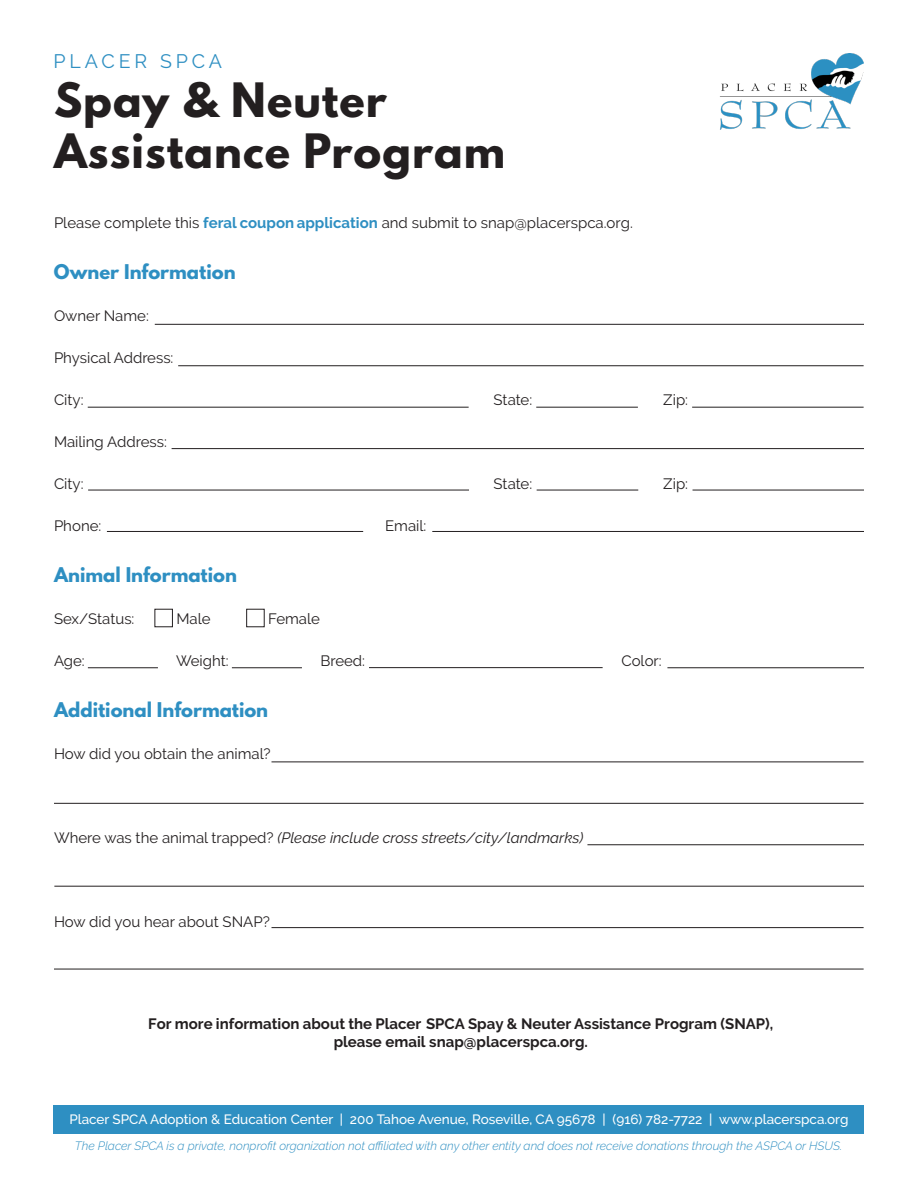
<style>
.page{position:relative;width:918px;height:1188px;background:#fff}
.page>*{position:absolute;margin:0;border:0;box-sizing:border-box;transform-origin:0 0}
.t1{font:700 42px/50.4px "League Spartan";letter-spacing:.025em;color:#231f20}
.t2{font:19.5px "Raleway";letter-spacing:.2em;color:#2e8fc2}
.t3{font:700 18px "League Spartan";color:#2e8fc2}
.t4{font:15px "Raleway";color:#231f20}
.t5{font:700 15px/18px "Raleway";color:#231f20;text-align:center}
.t6{font:italic 15px "Raleway";color:#231f20}
.t7{font:500 13.5px "Raleway";color:#fff}
.t8{font:italic 300 12px "Raleway";color:#2e8fc2}
.s1{font-weight:700;color:#2e8fc2}
.s2{font-style:normal}
</style>
<div class="page">
<div style="left:53px;top:1105px;width:811px;height:29px;background:#2e8fc2"></div>
<img style="left:719px;top:54px;width:145px;height:76px">
<hr style="left:155px;top:324px;width:709px;height:1px;background:#231f20">
<hr style="left:178px;top:365px;width:686px;height:1px;background:#231f20">
<hr style="left:88px;top:407px;width:381px;height:1px;background:#231f20">
<hr style="left:536px;top:407px;width:102px;height:1px;background:#231f20">
<hr style="left:692px;top:407px;width:172px;height:1px;background:#231f20">
<hr style="left:107px;top:531px;width:256px;height:1px;background:#231f20">
<hr style="left:432px;top:531px;width:432px;height:1px;background:#231f20">
<div style="left:154px;top:609px;width:19px;height:18px;border:1px solid #231f20"></div>
<div style="left:246px;top:609px;width:19px;height:18px;border:1px solid #231f20"></div>
<hr style="left:88px;top:667px;width:70px;height:1px;background:#231f20">
<hr style="left:232px;top:667px;width:70px;height:1px;background:#231f20">
<hr style="left:369px;top:667px;width:234px;height:1px;background:#231f20">
<hr style="left:667px;top:667px;width:197px;height:1px;background:#231f20">
<hr style="left:172px;top:448px;width:692px;height:1px;background:#231f20">
<hr style="left:88px;top:490px;width:381px;height:1px;background:#231f20">
<hr style="left:537px;top:490px;width:101px;height:1px;background:#231f20">
<hr style="left:693px;top:490px;width:171px;height:1px;background:#231f20">
<hr style="left:272px;top:762px;width:592px;height:1px;background:#231f20">
<hr style="left:54px;top:803px;width:810px;height:1px;background:#231f20">
<hr style="left:587px;top:844px;width:277px;height:1px;background:#231f20">
<hr style="left:54px;top:886px;width:810px;height:1px;background:#231f20">
<hr style="left:272px;top:927px;width:592px;height:1px;background:#231f20">
<hr style="left:54px;top:969px;width:810px;height:1px;background:#231f20">
<p class="t2" style="left:54px;top:50px;width:170px">PLACER SPCA</p>
<p class="t1" style="left:54px;top:75px;width:453px">Spay &amp; Neuter<br>Assistance Program</p>
<p class="t4" style="left:54px;top:214px;width:580px">Please complete this <span class="s1">feral coupon application</span> and submit to snap@placerspca.org.</p>
<p class="t3" style="left:54px;top:258px;width:183px">Owner Information</p>
<p class="t4" style="left:54px;top:307px;width:96px">Owner Name:</p>
<p class="t4" style="left:54px;top:349px;width:121px">Physical Address:</p>
<p class="t4" style="left:54px;top:391px;width:31px">City:</p>
<p class="t4" style="left:494px;top:391px;width:40px">State:</p>
<p class="t4" style="left:663px;top:391px;width:26px">Zip:</p>
<p class="t4" style="left:54px;top:433px;width:114px">Mailing Address:</p>
<p class="t4" style="left:54px;top:475px;width:31px">City:</p>
<p class="t4" style="left:494px;top:475px;width:40px">State:</p>
<p class="t4" style="left:663px;top:475px;width:26px">Zip:</p>
<p class="t4" style="left:54px;top:517px;width:49px">Phone:</p>
<p class="t4" style="left:385px;top:517px;width:43px">Email:</p>
<p class="t3" style="left:54px;top:561px;width:184px">Animal Information</p>
<p class="t4" style="left:54px;top:610px;width:82px">Sex/Status:</p>
<p class="t4" style="left:177px;top:610px;width:36px">Male</p>
<p class="t4" style="left:268px;top:610px;width:53px">Female</p>
<p class="t4" style="left:54px;top:652px;width:32px">Age:</p>
<p class="t4" style="left:176px;top:652px;width:54px">Weight:</p>
<p class="t4" style="left:320px;top:652px;width:46px">Breed:</p>
<p class="t4" style="left:621px;top:652px;width:42px">Color:</p>
<p class="t3" style="left:54px;top:696px;width:216px">Additional Information</p>
<p class="t4" style="left:54px;top:745px;width:218px">How did you obtain the animal?</p>
<p class="t6" style="left:54px;top:829px;width:531px"><span class="s2">Where was the animal trapped?</span> (Please include cross streets/city/landmarks)</p>
<p class="t4" style="left:54px;top:913px;width:217px">How did you hear about SNAP?</p>
<p class="t5" style="left:148px;top:1015px;width:627px">For more information about the Placer SPCA Spay &amp; Neuter Assistance Program (SNAP), please email snap@placerspca.org.</p>
<p class="t7" style="left:70px;top:1111px;width:780px">Placer SPCA Adoption &amp; Education Center | 200 Tahoe Avenue, Roseville, CA 95678 | (916) 782-7722 | www.placerspca.org</p>
<p class="t8" style="left:75px;top:1139px;width:769px">The Placer SPCA is a private, nonprofit organization not affiliated with any other entity and does not receive donations through the ASPCA or HSUS.</p>
</div>
